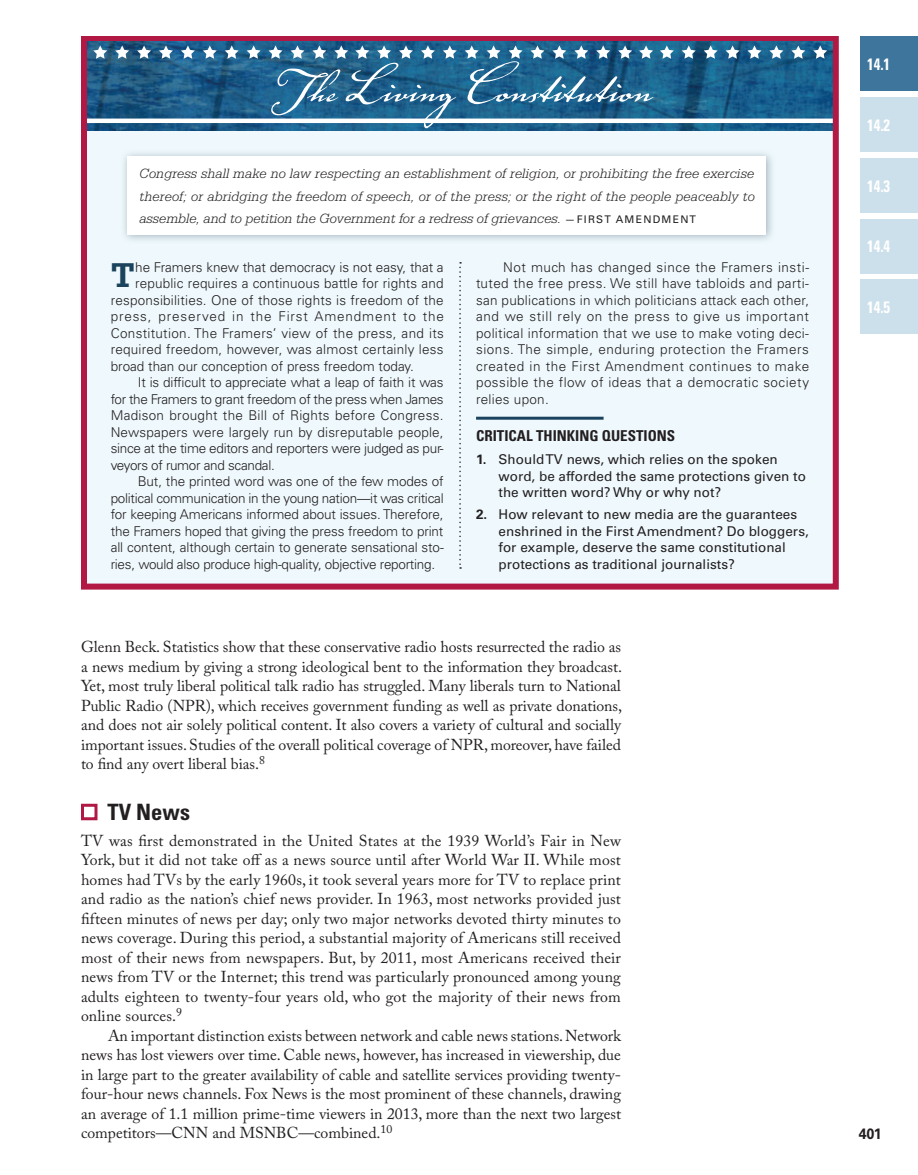
<style>
.page{position:relative;width:918px;height:1175px;background:#fff}
.page>*{position:absolute;margin:0;border:0;box-sizing:border-box;transform-origin:0 0}
.t1{font:65.55px "Voluta Script Pro";letter-spacing:-.02em;color:#fff;scale:1.23 1}
.t2{font:700 36.3px "Serifa Std";color:#1b435d}
.t3{font:700 condensed 22.5px "Univers LT Std";color:#231f20}
.t4{font:700 condensed 16.5px "Univers LT Std";color:#fff;scale:.9 1}
.t5{font:15.75px/19.5px "Adobe Caslon Pro";color:#231f20;text-align:justify}
.t6{font:700 condensed 15px "Univers LT Std";color:#231f20}
.t7{font:700 15px "Univers LT Std";color:#231f20;scale:.95 1}
.t8{font:italic 300 14.25px/22.5px "Serifa Std";color:#231f20;text-align:justify}
.t9{font:300 13.5px/16.5px "Univers LT Std";letter-spacing:-.005em;color:#231f20;text-align:justify}
.t10{font:13.5px/16.5px "Univers LT Std";color:#231f20}
.t11{font:300 13.5px "Univers LT Std";letter-spacing:.015em;color:#231f20}
.t12{font:300 13.5px "Univers LT Std";letter-spacing:.025em;color:#231f20}
.t13{font:300 13.5px "Univers LT Std";letter-spacing:.02em;color:#231f20}
.t14{font:300 13.5px "Univers LT Std";letter-spacing:.06em;color:#231f20}
.s1{font-size:60.75px}
.s2{font-size:63.15px}
.s3{font-family:"Univers LT Std";font-weight:400;font-style:normal;font-size:10.5px}
.s4{font-weight:700}
</style>
<div class="page">
<div style="left:860px;top:218px;width:58px;height:55px;background:#cce0eb"></div>
<div style="left:860px;top:97px;width:58px;height:55px;background:#cce0eb"></div>
<div style="left:860px;top:279px;width:58px;height:55px;background:#cce0eb"></div>
<div style="left:860px;top:158px;width:58px;height:55px;background:#cce0eb"></div>
<div style="left:860px;top:36px;width:58px;height:55px;background:#3e759c"></div>
<div style="left:81px;top:803px;width:17px;height:17px;border:3px solid #b11844"></div>
<div style="left:81px;top:36px;width:758px;height:553px;background:#eff9fd;border:6px solid #b11844"></div>
<hr style="left:476px;top:417px;width:128px;height:3px;background:#1b435d">
<svg style="left:459px;top:262px;width:2px;height:306px"></svg>
<div style="left:120px;top:149px;width:656px;height:95px;background:#8c9faa;opacity:.75"></div>
<div style="left:128px;top:157px;width:638px;height:78px;background:#fff"></div>
<img style="left:87px;top:42px;width:745px;height:88px">
<div style="left:87px;top:118px;width:746px;height:5px;background:#fff"></div>
<svg style="left:115px;top:45px;width:14px;height:14px"></svg>
<svg style="left:399px;top:45px;width:14px;height:14px"></svg>
<svg style="left:93px;top:45px;width:14px;height:14px"></svg>
<svg style="left:377px;top:45px;width:14px;height:14px"></svg>
<svg style="left:137px;top:45px;width:14px;height:14px"></svg>
<svg style="left:421px;top:45px;width:14px;height:14px"></svg>
<svg style="left:159px;top:45px;width:14px;height:14px"></svg>
<svg style="left:443px;top:45px;width:14px;height:14px"></svg>
<svg style="left:181px;top:45px;width:14px;height:14px"></svg>
<svg style="left:465px;top:45px;width:14px;height:14px"></svg>
<svg style="left:660px;top:45px;width:14px;height:14px"></svg>
<svg style="left:203px;top:45px;width:14px;height:14px"></svg>
<svg style="left:487px;top:45px;width:14px;height:14px"></svg>
<svg style="left:682px;top:45px;width:14px;height:14px"></svg>
<svg style="left:225px;top:45px;width:14px;height:14px"></svg>
<svg style="left:509px;top:45px;width:14px;height:14px"></svg>
<svg style="left:704px;top:45px;width:14px;height:14px"></svg>
<svg style="left:247px;top:45px;width:14px;height:14px"></svg>
<svg style="left:530px;top:45px;width:14px;height:14px"></svg>
<svg style="left:726px;top:45px;width:14px;height:14px"></svg>
<svg style="left:269px;top:45px;width:14px;height:14px"></svg>
<svg style="left:552px;top:45px;width:14px;height:14px"></svg>
<svg style="left:748px;top:45px;width:13px;height:14px"></svg>
<svg style="left:291px;top:45px;width:13px;height:14px"></svg>
<svg style="left:574px;top:45px;width:14px;height:14px"></svg>
<svg style="left:769px;top:45px;width:14px;height:14px"></svg>
<svg style="left:312px;top:45px;width:14px;height:14px"></svg>
<svg style="left:596px;top:45px;width:14px;height:14px"></svg>
<svg style="left:791px;top:45px;width:14px;height:14px"></svg>
<svg style="left:334px;top:45px;width:14px;height:14px"></svg>
<svg style="left:618px;top:45px;width:14px;height:14px"></svg>
<svg style="left:813px;top:45px;width:14px;height:14px"></svg>
<svg style="left:355px;top:45px;width:14px;height:14px"></svg>
<svg style="left:639px;top:45px;width:14px;height:14px"></svg>
<h1 class="t1" style="left:264px;top:40px;width:318px"><span class="s1">The</span><span class="s2">Living</span> Constitution</h1>
<p class="t8" style="left:140px;top:162px;width:617px">Congress shall make no law respecting an establishment of religion, or prohibiting the free exercise thereof; or abridging the freedom of speech, or of the press; or the right of the people peaceably to assemble, and to petition the Government for a redress of grievances. <span class="s3">—FIRST AMENDMENT</span></p>
<h2 class="t2" style="left:111px;top:254px;width:26px">T</h2>
<p class="t9" style="left:135px;top:259px;width:310px">he Framers knew that democracy is not easy, that a</p>
<p class="t9" style="left:135px;top:275px;width:310px">republic requires a continuous battle for rights and</p>
<p class="t11" style="left:111px;top:292px;width:335px">responsibilities. One of those rights is freedom of the</p>
<p class="t14" style="left:111px;top:308px;width:335px">press, preserved in the First Amendment to the</p>
<p class="t12" style="left:111px;top:325px;width:335px">Constitution. The Framers’ view of the press, and its</p>
<p class="t11" style="left:111px;top:341px;width:334px">required freedom, however, was almost certainly less</p>
<p class="t9" style="left:111px;top:358px;width:305px">broad than our conception of press freedom today.</p>
<p class="t9" style="left:138px;top:374px;width:307px">It is difficult to appreciate what a leap of faith it was</p>
<p class="t9" style="left:111px;top:391px;width:335px">for the Framers to grant freedom of the press when James</p>
<p class="t13" style="left:111px;top:407px;width:334px">Madison brought the Bill of Rights before Congress.</p>
<p class="t11" style="left:111px;top:424px;width:335px">Newspapers were largely run by disreputable people,</p>
<p class="t9" style="left:111px;top:440px;width:335px">since at the time editors and reporters were judged as pur-</p>
<p class="t9" style="left:111px;top:457px;width:166px">veyors of rumor and scandal.</p>
<p class="t9" style="left:138px;top:473px;width:308px">But, the printed word was one of the few modes of</p>
<p class="t9" style="left:111px;top:490px;width:334px">political communication in the young nation—it was critical</p>
<p class="t9" style="left:111px;top:506px;width:334px">for keeping Americans informed about issues. Therefore,</p>
<p class="t9" style="left:111px;top:523px;width:334px">the Framers hoped that giving the press freedom to print</p>
<p class="t9" style="left:111px;top:539px;width:335px">all content, although certain to generate sensational sto-</p>
<p class="t9" style="left:111px;top:556px;width:326px">ries, would also produce high-quality, objective reporting.</p>
<p class="t9" style="left:476px;top:259px;width:335px;text-indent:27px">Not much has changed since the Framers insti&shy;tuted the free press. We still have tabloids and parti&shy;san publications in which politicians attack each other, and we still rely on the press to give us important political information that we use to make voting deci&shy;sions. The simple, enduring protection the Framers created in the First Amendment continues to make possible the flow of ideas that a democratic society relies upon.</p>
<p class="t6" style="left:476px;top:426px;width:17px">CRITICA</p>
<p class="t6" style="left:526px;top:426px;width:58px">L THIN KING</p>
<p class="t6" style="left:602px;top:426px;width:27px">QUESTIONS</p>
<p class="t10" style="left:499px;top:451px;width:309px;text-indent:-22px"><span class="s4">1.</span> Should TV news, which relies on the spoken word, be afforded the same protections given to the written word? Why or why not?</p>
<p class="t10" style="left:499px;top:506px;width:312px;text-indent:-23px"><span class="s4">2.</span> How relevant to new media are the guarantees enshrined in the First Amendment? Do bloggers, for example, deserve the same constitutional protections as traditional journalists?</p>
<p class="t5" style="left:81px;top:637px;width:543px">Glenn Beck. Statistics show that these conservative radio hosts resurrected the radio as a news medium by giving a strong ideological bent to the information they broadcast.<br>Yet, most truly liberal political talk radio has struggled. Many liberals turn to National Public Radio (NPR), which receives government funding as well as private donations, and does not air solely political content. It also covers a variety of cultural and socially important issues. Studies of the overall political coverage of NPR, moreover, have failed to find any overt liberal bias.<sup>8</sup></p>
<h3 class="t3" style="left:107px;top:798px;width:84px">TV NEWS</h3>
<p class="t5" style="left:81px;top:830px;width:542px">TV was first demonstrated in the United States at the 1939 World’s Fair in New York, but it did not take off as a news source until after World War II. While most homes had TVs by the early 1960s, it took several years more for TV to replace print and radio as the nation’s chief news provider. In 1963, most networks provided just fifteen minutes of news per day; only two major networks devoted thirty minutes to news coverage. During this period, a substantial majority of Americans still received most of their news from newspapers. But, by 2011, most Americans received their news from TV or the Internet; this trend was particularly pronounced among young adults eighteen to twenty-four years old, who got the majority of their news from online sources.<sup>9</sup></p>
<p class="t5" style="left:81px;top:1025px;width:542px;text-indent:27px">An important distinction exists between network and cable news stations. Network news has lost viewers over time. Cable news, however, has increased in viewership, due in large part to the greater availability of cable and satellite services providing twenty&shy;four-hour news channels. Fox News is the most prominent of these channels, drawing an average of 1.1 million prime-time viewers in 2013, more than the next two largest competitors—CNN and MSNBC—combined.<sup>10</sup></p>
<p class="t4" style="left:867px;top:54px;width:27px">14.1</p>
<p class="t4" style="left:867px;top:115px;width:27px">14.2</p>
<p class="t4" style="left:867px;top:175px;width:27px">14.3</p>
<p class="t4" style="left:867px;top:236px;width:27px">14.4</p>
<p class="t4" style="left:867px;top:297px;width:27px">14.5</p>
<p class="t7" style="left:859px;top:1124px;width:26px">401</p>
</div>
